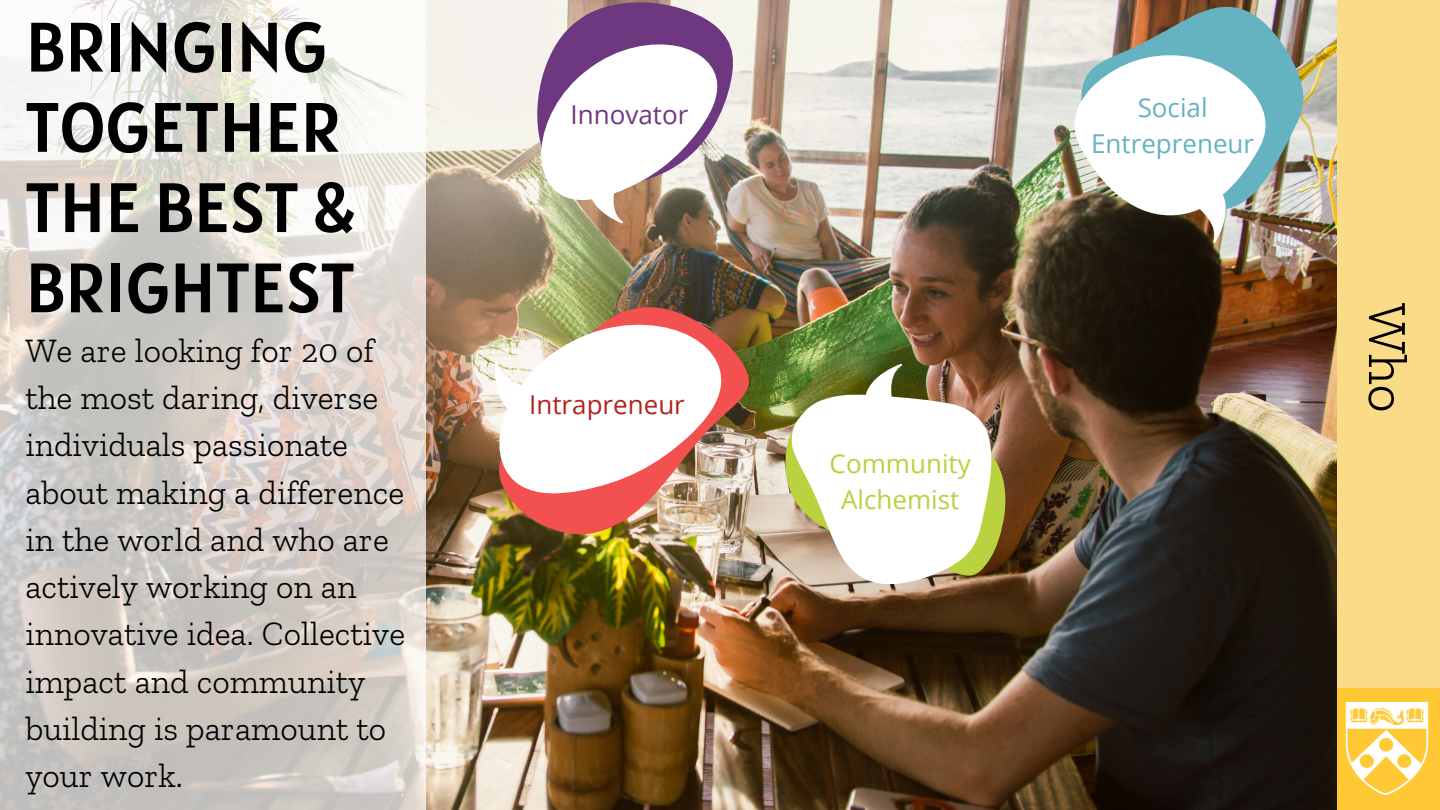
<style>
.page{position:relative;width:1440px;height:810px;background:#fff}
.page>*{position:absolute;margin:0;border:0;box-sizing:border-box;transform-origin:0 0}
.t1{font:70px/80.2px "Alatsi";color:#000}
.t2{font:300 55.2px "Zilla Slab";color:#000}
.t3{font:300 34px/47.2px "Zilla Slab";color:#000}
.t4{font:26px/36px "Open Sans";color:#65b3c0;text-align:center}
.t5{font:26px/36px "Open Sans";color:#bad140;text-align:center}
.t6{font:26px "Open Sans";color:#b12520}
.t7{font:26px "Open Sans";color:#6d3880}
</style>
<div class="page">
<div style="left:1336px;top:0;width:104px;height:696px;background:#fadc88"></div>
<div style="left:1336px;top:688px;width:104px;height:122px;background:#fec935"></div>
<img style="left:1345px;top:703px;width:84px;height:93px">
<img style="left:425px;top:0;width:911px;height:810px">
<img style="left:746px;top:330px;width:299px;height:295px">
<svg style="left:488px;top:0;width:285px;height:229px"></svg>
<svg style="left:505px;top:7px;width:252px;height:237px"></svg>
<img style="left:451px;top:269px;width:331px;height:294px">
<img style="left:456px;top:270px;width:293px;height:257px">
<img style="left:1076px;top:7px;width:227px;height:208px">
<svg style="left:1073px;top:55px;width:197px;height:188px"></svg>
<svg style="left:0;top:0;width:425px;height:810px"></svg>
<p class="t1" style="left:25px;top:6px;width:331px">BRINGING<br>TOGETHER<br>THE BEST &amp;<br>BRIGHTEST</p>
<p class="t3" style="left:25px;top:327px;width:381px">We are looking for 20 of the most daring, diverse individuals passionate about making a difference in the world and who are actively working on an innovative idea. Collective impact and community building is paramount to your work.</p>
<p class="t7" style="left:571px;top:96px;width:119px">Innovator</p>
<p class="t4" style="left:1091px;top:89px;width:164px">Social<br>Entrepreneur</p>
<p class="t6" style="left:529px;top:386px;width:157px">Intrapreneur</p>
<p class="t5" style="left:830px;top:445px;width:143px">Community<br>Alchemist</p>
<h1 class="t2" style="left:1421px;top:303px;width:111px;rotate:90deg">Who</h1>
</div>
